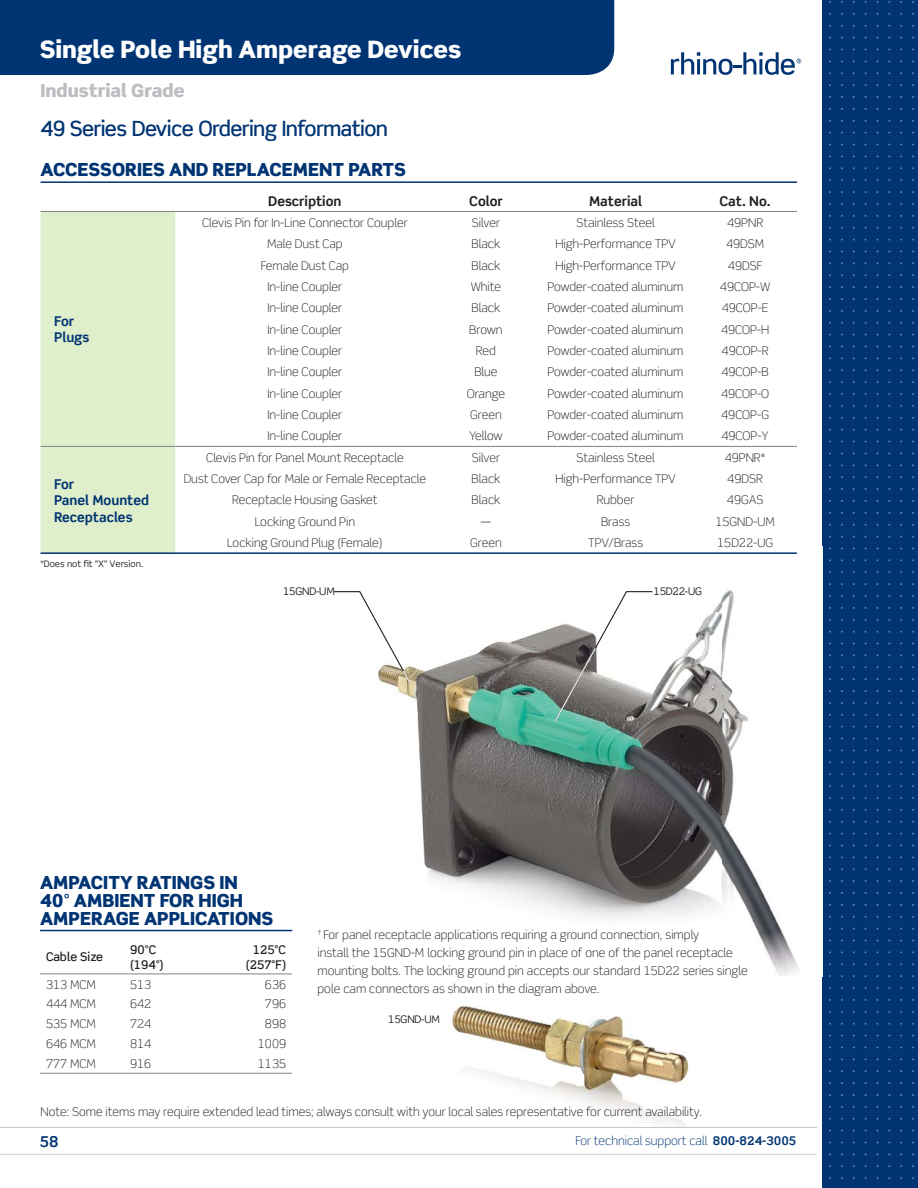
<style>
.page{position:relative;width:918px;height:1188px;background:#fff}
.page>*{position:absolute;margin:0;border:0;box-sizing:border-box;transform-origin:0 0}
.t1{font:900 24px "Scene Std";color:#fff}
.t2{font:500 21px "Scene Std";letter-spacing:-.03em;color:#003473}
.t3{font:900 18px/18px "Scene Std";color:#003473}
.t4{font:900 18px "Scene Std";color:#bbbdc0}
.t5{font:700 15px "Scene Std";color:#003473}
.t6{font:700 13.5px/16.5px "Scene Std";color:#003473}
.t7{font:700 13.5px "Scene Std";color:#231f20}
.t8{font:300 12px/18px "Scene Std";color:#231f20}
.t9{font:300 12px "Scene Std";color:#003473}
.t10{font:500 12px/15px "Scene Std";color:#231f20}
.t11{font:10.5px "Scene Std";letter-spacing:-.02em;color:#231f20}
.t12{font:9px "Scene Std";color:#231f20}
.s1{font-family:"Scene Alt";font-weight:400}
.s2{font-weight:700}
</style>
<div class="page">
<div style="left:0;top:0;width:614px;height:75px;background:#003473"></div>
<hr style="left:0;top:1127px;width:817px;height:1px;background:#c6c8ca">
<hr style="left:0;top:1154px;width:817px;height:1px;background:#c6c8ca">
<div style="left:823px;top:0;width:95px;height:1188px;background:#003473"></div>
<img style="left:452px;top:1006px;width:237px;height:120px">
<img style="left:388px;top:549px;width:443px;height:427px">
<div style="left:41px;top:212px;width:135px;height:340px;background:#dfeecb"></div>
<svg style="left:176px;top:445px;width:258px;height:107px"></svg>
<hr style="left:41px;top:181px;width:756px;height:2px;background:#003473">
<hr style="left:41px;top:552px;width:756px;height:2px;background:#003473">
<hr style="left:41px;top:211px;width:135px;height:1px;background:#808285">
<hr style="left:41px;top:446px;width:135px;height:1px;background:#808285">
<hr style="left:176px;top:211px;width:621px;height:1px;background:#808285">
<hr style="left:176px;top:446px;width:621px;height:1px;background:#808285">
<hr style="left:40px;top:930px;width:252px;height:1px;background:#003473">
<hr style="left:40px;top:1073px;width:252px;height:1px;background:#808285">
<hr style="left:40px;top:974px;width:252px;height:1px;background:#808285">
<svg style="left:333px;top:591px;width:78px;height:93px"></svg>
<svg style="left:554px;top:591px;width:100px;height:132px"></svg>
<svg style="left:671px;top:52px;width:131px;height:23px"></svg>
<h1 class="t1" style="left:40px;top:40px;width:423px">Single Pole High Amperage Devices</h1>
<h3 class="t4" style="left:40px;top:83px;width:146px">Industrial Grade</h3>
<h2 class="t2" style="left:41px;top:120px;width:349px">49 Series Device Ordering Information</h2>
<h3 class="t3" style="left:41px;top:162px;width:367px">ACCESSORIES AND REPLACEMENT PARTS</h3>
<p class="t7" style="left:268px;top:196px;width:75px">Description</p>
<p class="t7" style="left:469px;top:196px;width:35px">Color</p>
<p class="t7" style="left:589px;top:196px;width:54px">Material</p>
<p class="t7" style="left:720px;top:196px;width:53px">Cat. No.</p>
<p class="t6" style="left:54px;top:314px;width:37px">For<br>Plugs</p>
<p class="t6" style="left:54px;top:477px;width:97px">For<br>Panel Mounted<br>Receptacles</p>
<p class="t12" style="left:41px;top:560px;width:104px">*Does not fit “X” Version.</p>
<p class="t8" style="left:202px;top:215px;width:207px">Clevis Pin for In-Line Connector Coupler</p>
<p class="t8" style="left:472px;top:215px;width:30px">Silver</p>
<p class="t8" style="left:576px;top:215px;width:80px">Stainless Steel</p>
<p class="t8" style="left:727px;top:215px;width:38px">49PNR</p>
<p class="t8" style="left:267px;top:236px;width:77px">Male Dust Cap</p>
<p class="t8" style="left:472px;top:236px;width:30px">Black</p>
<p class="t8" style="left:555px;top:236px;width:122px">High-Performance TPV</p>
<p class="t8" style="left:726px;top:236px;width:40px">49DSM</p>
<p class="t8" style="left:261px;top:257px;width:90px">Female Dust Cap</p>
<p class="t8" style="left:472px;top:257px;width:30px">Black</p>
<p class="t8" style="left:555px;top:257px;width:122px">High-Performance TPV</p>
<p class="t8" style="left:728px;top:257px;width:36px">49DSF</p>
<p class="t8" style="left:267px;top:279px;width:76px">In-line Coupler</p>
<p class="t8" style="left:471px;top:279px;width:32px">White</p>
<p class="t8" style="left:548px;top:279px;width:137px">Powder-coated aluminum</p>
<p class="t8" style="left:720px;top:279px;width:52px">49COP-W</p>
<p class="t8" style="left:267px;top:300px;width:76px">In-line Coupler</p>
<p class="t8" style="left:472px;top:300px;width:30px">Black</p>
<p class="t8" style="left:548px;top:300px;width:137px">Powder-coated aluminum</p>
<p class="t8" style="left:722px;top:300px;width:48px">49COP-E</p>
<p class="t8" style="left:267px;top:321px;width:76px">In-line Coupler</p>
<p class="t8" style="left:469px;top:321px;width:35px">Brown</p>
<p class="t8" style="left:548px;top:321px;width:137px">Powder-coated aluminum</p>
<p class="t8" style="left:721px;top:321px;width:50px">49COP-H</p>
<p class="t8" style="left:267px;top:343px;width:76px">In-line Coupler</p>
<p class="t8" style="left:476px;top:343px;width:22px">Red</p>
<p class="t8" style="left:548px;top:343px;width:137px">Powder-coated aluminum</p>
<p class="t8" style="left:722px;top:343px;width:49px">49COP-R</p>
<p class="t8" style="left:267px;top:364px;width:76px">In-line Coupler</p>
<p class="t8" style="left:474px;top:364px;width:25px">Blue</p>
<p class="t8" style="left:548px;top:364px;width:137px">Powder-coated aluminum</p>
<p class="t8" style="left:721px;top:364px;width:49px">49COP-B</p>
<p class="t8" style="left:267px;top:385px;width:76px">In-line Coupler</p>
<p class="t8" style="left:467px;top:385px;width:40px">Orange</p>
<p class="t8" style="left:548px;top:385px;width:137px">Powder-coated aluminum</p>
<p class="t8" style="left:721px;top:385px;width:50px">49COP-O</p>
<p class="t8" style="left:267px;top:407px;width:76px">In-line Coupler</p>
<p class="t8" style="left:470px;top:407px;width:33px">Green</p>
<p class="t8" style="left:548px;top:407px;width:137px">Powder-coated aluminum</p>
<p class="t8" style="left:721px;top:407px;width:49px">49COP-G</p>
<p class="t8" style="left:267px;top:428px;width:76px">In-line Coupler</p>
<p class="t8" style="left:469px;top:428px;width:35px">Yellow</p>
<p class="t8" style="left:548px;top:428px;width:137px">Powder-coated aluminum</p>
<p class="t8" style="left:721px;top:428px;width:49px">49COP-Y</p>
<p class="t8" style="left:206px;top:450px;width:199px">Clevis Pin for Panel Mount Receptacle</p>
<p class="t8" style="left:472px;top:450px;width:30px">Silver</p>
<p class="t8" style="left:576px;top:450px;width:80px">Stainless Steel</p>
<p class="t8" style="left:725px;top:450px;width:43px">49PNR*</p>
<p class="t8" style="left:184px;top:471px;width:244px">Dust Cover Cap for Male or Female Receptacle</p>
<p class="t8" style="left:472px;top:471px;width:30px">Black</p>
<p class="t8" style="left:555px;top:471px;width:122px">High-Performance TPV</p>
<p class="t8" style="left:727px;top:471px;width:37px">49DSR</p>
<p class="t8" style="left:232px;top:492px;width:147px">Receptacle Housing Gasket</p>
<p class="t8" style="left:472px;top:492px;width:30px">Black</p>
<p class="t8" style="left:597px;top:492px;width:39px">Rubber</p>
<p class="t8" style="left:727px;top:492px;width:38px">49GAS</p>
<p class="t8" style="left:255px;top:514px;width:102px">Locking Ground Pin</p>
<p class="t8" style="left:481px;top:514px;width:12px">—</p>
<p class="t8" style="left:601px;top:514px;width:31px">Brass</p>
<p class="t8" style="left:715px;top:514px;width:61px">15GND-UM</p>
<p class="t8" style="left:227px;top:535px;width:157px">Locking Ground Plug (Female)</p>
<p class="t8" style="left:470px;top:535px;width:33px">Green</p>
<p class="t8" style="left:588px;top:535px;width:56px">TPV/Brass</p>
<p class="t8" style="left:717px;top:535px;width:58px">15D22-UG</p>
<p class="t11" style="left:283px;top:587px;width:53px">15GND-UM</p>
<p class="t11" style="left:654px;top:587px;width:50px">15D22-UG</p>
<h3 class="t3" style="left:40px;top:875px;width:235px">AMPACITY RATINGS IN<br>40<span class="s1">°</span> AMBIENT FOR HIGH<br>AMPERAGE APPLICATIONS</h3>
<p class="t10" style="left:46px;top:950px;width:58px">Cable Size</p>
<p class="t10" style="left:130px;top:943px;width:35px">90<span class="s1">°</span>C (194<span class="s1">°</span>)</p>
<p class="t10" style="left:246px;top:943px;width:42px;text-align:center">125<span class="s1">°</span>C (257<span class="s1">°</span>F)</p>
<p class="t8" style="left:46px;top:976px;width:51px">313 MCM</p>
<p class="t8" style="left:130px;top:976px;width:23px">513</p>
<p class="t8" style="left:265px;top:976px;width:23px">636</p>
<p class="t8" style="left:46px;top:996px;width:51px">444 MCM</p>
<p class="t8" style="left:130px;top:996px;width:23px">642</p>
<p class="t8" style="left:265px;top:996px;width:23px">796</p>
<p class="t8" style="left:46px;top:1016px;width:51px">535 MCM</p>
<p class="t8" style="left:130px;top:1016px;width:23px">724</p>
<p class="t8" style="left:265px;top:1016px;width:23px">898</p>
<p class="t8" style="left:46px;top:1036px;width:51px">646 MCM</p>
<p class="t8" style="left:130px;top:1036px;width:23px">814</p>
<p class="t8" style="left:258px;top:1036px;width:30px">1009</p>
<p class="t8" style="left:46px;top:1056px;width:51px">777 MCM</p>
<p class="t8" style="left:130px;top:1056px;width:23px">916</p>
<p class="t8" style="left:258px;top:1056px;width:30px">1135</p>
<p class="t8" style="left:41px;top:1104px;width:663px">Note: Some items may require extended lead times; always consult with your local sales representative for current availability.</p>
<p class="t8" style="left:318px;top:927px;width:432px"><sup>†</sup> For panel receptacle applications requiring a ground connection, simply<br>install the 15GND-M locking ground pin in place of one of the panel receptacle mounting bolts. The locking ground pin accepts our standard 15D22 series single pole cam connectors as shown in the diagram above.</p>
<p class="t11" style="left:388px;top:1014px;width:53px">15GND-UM</p>
<p class="t5" style="left:40px;top:1135px;width:20px">58</p>
<p class="t9" style="left:575px;top:1136px;width:223px">For technical support call <span class="s2">800-824-3005</span></p>
</div>
